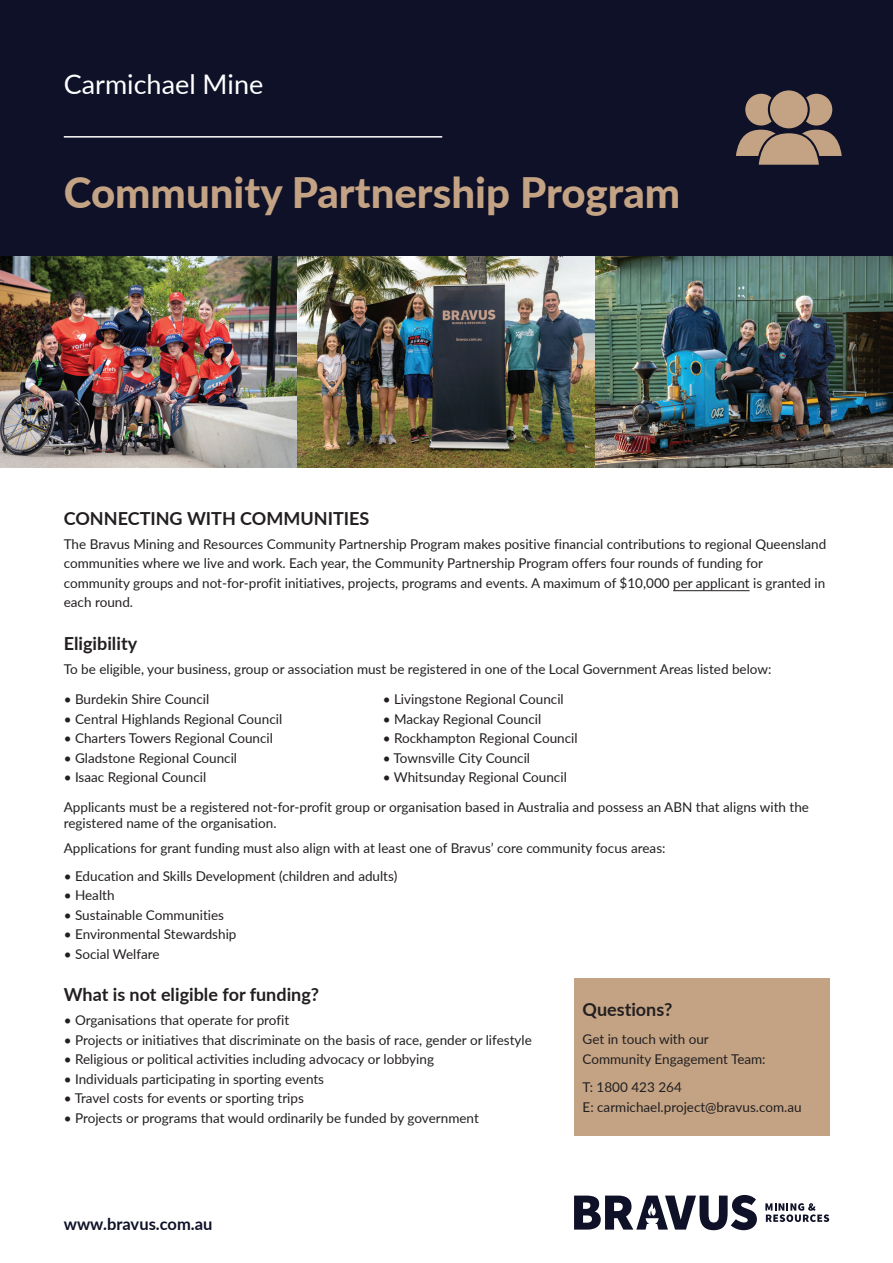
<style>
.page{position:relative;width:893px;height:1263px;background:#fff}
.page>*{position:absolute;margin:0;border:0;box-sizing:border-box;transform-origin:0 0}
.t1{font:800 42px "Lato";color:#c3a384}
.t2{font:27px "Lato";color:#fff}
.Subheading{font:700 18px "Lato";color:#231f20}
.t3{font:700 16.5px "Lato";color:#0f1128}
.Copy{font:13.5px/19.5px "Lato";color:#231f20}
</style>
<div class="page">
<img style="left:0;top:255px;width:893px;height:213px">
<div style="left:0;top:0;width:893px;height:255px;background:#0f1128"></div>
<hr style="left:64px;top:136px;width:378px;height:2px;background:#fff">
<hr style="left:673px;top:590px;width:77px;height:1px;background:#231f20">
<div style="left:574px;top:978px;width:255px;height:157px;background:#c3a384"></div>
<svg style="left:574px;top:1195px;width:183px;height:35px"></svg>
<svg style="left:765px;top:1203px;width:64px;height:19px"></svg>
<svg style="left:736px;top:90px;width:106px;height:75px"></svg>
<p class="t2" style="left:64px;top:65px;width:201px">Carmichael Mine</p>
<p class="t1" style="left:64px;top:162px;width:618px">Community Partnership Program</p>
<p class="Subheading" style="left:64px;top:505px;width:307px">CONNECTING WITH COMMUNITIES</p>
<p class="Copy" style="left:64px;top:533px;width:764px">The Bravus Mining and Resources Community Partnership Program makes positive financial contributions to regional Queensland communities where we live and work. Each year, the Community Partnership Program offers four rounds of funding for community groups and not-for-profit initiatives, projects, programs and events. A maximum of $10,000 per applicant is granted in each round.</p>
<p class="Subheading" style="left:64px;top:630px;width:75px">Eligibility</p>
<p class="Copy" style="left:64px;top:658px;width:709px">To be eligible, your business, group or association must be registered in one of the Local Government Areas listed below:</p>
<p class="Copy" style="left:64px;top:689px;width:147px">• Burdekin Shire Council</p>
<p class="Copy" style="left:64px;top:708px;width:220px">• Central Highlands Regional Council</p>
<p class="Copy" style="left:64px;top:728px;width:211px">• Charters Towers Regional Council</p>
<p class="Copy" style="left:64px;top:747px;width:175px">• Gladstone Regional Council</p>
<p class="Copy" style="left:64px;top:767px;width:144px">• Isaac Regional Council</p>
<p class="Copy" style="left:383px;top:689px;width:183px">• Livingstone Regional Council</p>
<p class="Copy" style="left:383px;top:708px;width:160px">• Mackay Regional Council</p>
<p class="Copy" style="left:383px;top:728px;width:196px">• Rockhampton Regional Council</p>
<p class="Copy" style="left:383px;top:747px;width:149px">• Townsville City Council</p>
<p class="Copy" style="left:383px;top:767px;width:186px">• Whitsunday Regional Council</p>
<p class="Copy" style="left:64px;top:798px;width:747px;line-height:16.2px">Applicants must be a registered not-for-profit group or organisation based in Australia and possess an ABN that aligns with the registered name of the organisation.</p>
<p class="Copy" style="left:64px;top:837px;width:603px">Applications for grant funding must also align with at least one of Bravus’ core community focus areas:</p>
<p class="Copy" style="left:64px;top:865px;width:335px">• Education and Skills Development (children and adults)</p>
<p class="Copy" style="left:64px;top:885px;width:52px">• Health</p>
<p class="Copy" style="left:64px;top:904px;width:162px">• Sustainable Communities</p>
<p class="Copy" style="left:64px;top:924px;width:174px">• Environmental Stewardship</p>
<p class="Copy" style="left:64px;top:943px;width:97px">• Social Welfare</p>
<p class="Subheading" style="left:64px;top:982px;width:257px">What is not eligible for funding?</p>
<p class="Copy" style="left:64px;top:1010px;width:227px">• Organisations that operate for profit</p>
<p class="Copy" style="left:64px;top:1029px;width:469px">• Projects or initiatives that discriminate on the basis of race, gender or lifestyle</p>
<p class="Copy" style="left:64px;top:1049px;width:372px">• Religious or political activities including advocacy or lobbying</p>
<p class="Copy" style="left:64px;top:1068px;width:262px">• Individuals participating in sporting events</p>
<p class="Copy" style="left:64px;top:1088px;width:242px">• Travel costs for events or sporting trips</p>
<p class="Copy" style="left:64px;top:1107px;width:417px">• Projects or programs that would ordinarily be funded by government</p>
<p class="Subheading" style="left:583px;top:997px;width:91px">Questions?</p>
<p class="Copy" style="left:583px;top:1029px;width:185px">Get in touch with our<br>Community Engagement Team:</p>
<p class="Copy" style="left:583px;top:1077px;width:220px">T: 1800 423 264<br>E: carmichael.project@bravus.com.au</p>
<p class="t3" style="left:64px;top:1211px;width:150px">www.bravus.com.au</p>
</div>
